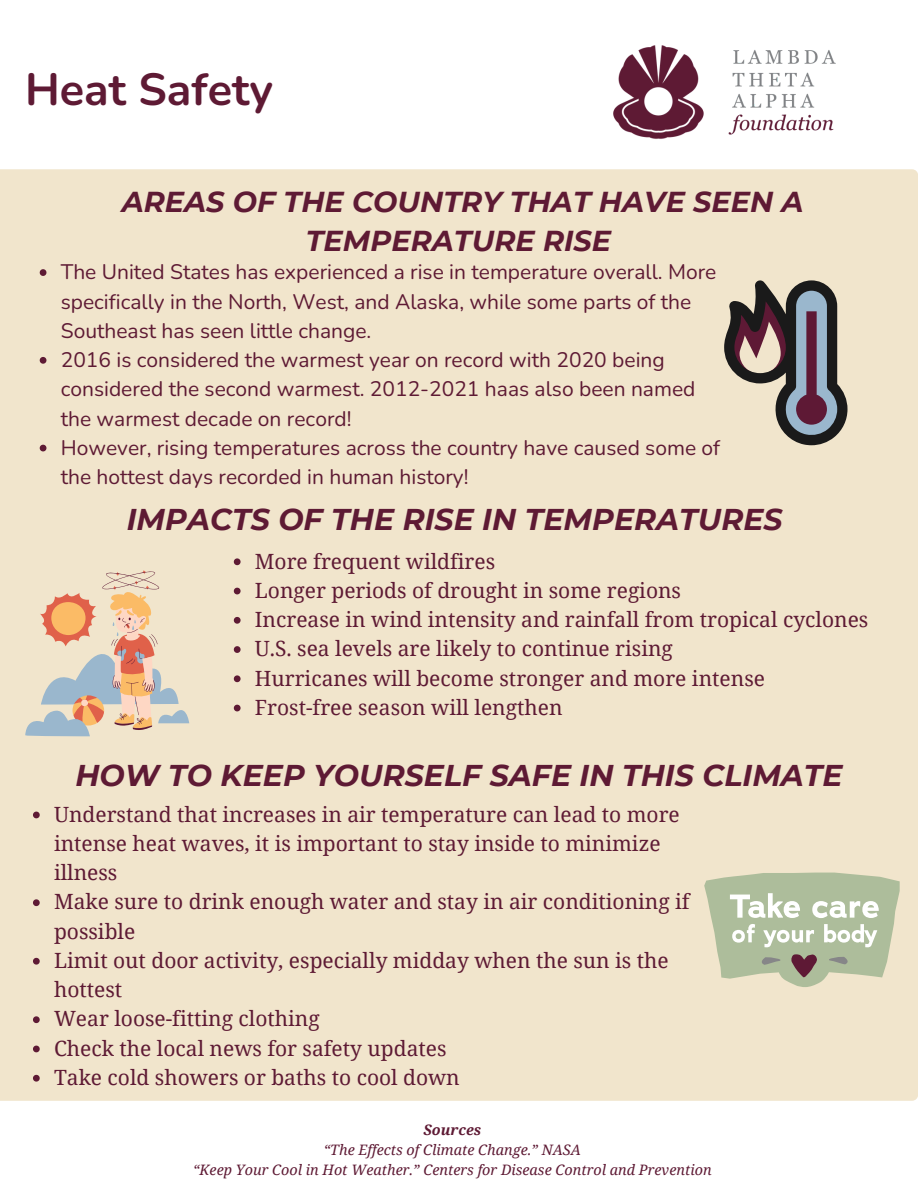
<style>
.page{position:relative;width:918px;height:1188px;background:#fff}
.page>*{position:absolute;margin:0;border:0;box-sizing:border-box;transform-origin:0 0}
.t1{font:700 45px "Nunito";color:#5e1a34}
.t2{font:italic 700 30px "Montserrat";color:#5e1a34}
.t3{font:italic 700 28.8px/39.3px "Montserrat";color:#5e1a34;text-align:center}
.t4{font:21px/29.2px "Noto Serif";color:#5e1a34}
.t5{font:21px/29.2px "Nunito";color:#5e1a34}
.t6{font:italic 14.4px "Noto Serif";color:#5e1a34}
.t7{font:italic 700 14.4px "Noto Serif";color:#5e1a34}
</style>
<div class="page">
<img style="left:613px;top:45px;width:223px;height:94px">
<div style="left:0;top:169px;width:918px;height:932px;background:#f1e5cc"></div>
<svg style="left:724px;top:280px;width:124px;height:165px;background:#8d8481"></svg>
<svg style="left:704px;top:873px;width:196px;height:114px;background:#c0c8ac"></svg>
<svg style="left:25px;top:570px;width:164px;height:166px;background:#e1cbb4"></svg>
<svg style="left:234px;top:558px;width:7px;height:7px"></svg>
<svg style="left:234px;top:588px;width:7px;height:6px"></svg>
<svg style="left:234px;top:617px;width:7px;height:7px"></svg>
<svg style="left:234px;top:646px;width:7px;height:7px"></svg>
<svg style="left:234px;top:675px;width:7px;height:7px"></svg>
<svg style="left:234px;top:705px;width:7px;height:6px"></svg>
<svg style="left:40px;top:269px;width:6px;height:7px"></svg>
<svg style="left:40px;top:357px;width:6px;height:7px"></svg>
<svg style="left:40px;top:445px;width:6px;height:6px"></svg>
<svg style="left:33px;top:812px;width:7px;height:6px"></svg>
<svg style="left:33px;top:899px;width:7px;height:7px"></svg>
<svg style="left:33px;top:958px;width:7px;height:7px"></svg>
<svg style="left:33px;top:1016px;width:7px;height:7px"></svg>
<svg style="left:33px;top:1046px;width:7px;height:6px"></svg>
<svg style="left:33px;top:1075px;width:7px;height:7px"></svg>
<p class="t1" style="left:25px;top:60px;width:249px">Heat Safety</p>
<p class="t3" style="left:122px;top:182px;width:683px">AREAS OF THE COUNTRY THAT HAVE SEEN A<br>TEMPERATURE RISE</p>
<p class="t5" style="left:61px;top:258px;width:657px">The United States has experienced a rise in temperature overall. More specifically in the North, West, and Alaska, while some parts of the<br>Southeast has seen little change.</p>
<p class="t5" style="left:61px;top:346px;width:636px">2016 is considered the warmest year on record with 2020 being considered the second warmest. 2012-2021 haas also been named the warmest decade on record!</p>
<p class="t5" style="left:61px;top:433px;width:661px">However, rising temperatures across the country have caused some of the hottest days recorded in human history!</p>
<p class="t2" style="left:127px;top:501px;width:657px">IMPACTS OF THE RISE IN TEMPERATURES</p>
<p class="t4" style="left:255px;top:546px;width:242px">More frequent wildfires</p>
<p class="t4" style="left:255px;top:575px;width:428px">Longer periods of drought in some regions</p>
<p class="t4" style="left:255px;top:604px;width:615px">Increase in wind intensity and rainfall from tropical cyclones</p>
<p class="t4" style="left:255px;top:634px;width:420px">U.S. sea levels are likely to continue rising</p>
<p class="t4" style="left:255px;top:663px;width:512px">Hurricanes will become stronger and more intense</p>
<p class="t4" style="left:255px;top:692px;width:309px">Frost-free season will lengthen</p>
<p class="t2" style="left:75px;top:757px;width:769px">HOW TO KEEP YOURSELF SAFE IN THIS CLIMATE</p>
<p class="t4" style="left:54px;top:799px;width:627px">Understand that increases in air temperature can lead to more intense heat waves, it is important to stay inside to minimize illness</p>
<p class="t4" style="left:54px;top:887px;width:637px">Make sure to drink enough water and stay in air conditioning if possible</p>
<p class="t4" style="left:54px;top:945px;width:616px">Limit out door activity, especially midday when the sun is the hottest</p>
<p class="t4" style="left:54px;top:1004px;width:267px">Wear loose-fitting clothing</p>
<p class="t4" style="left:54px;top:1033px;width:394px">Check the local news for safety updates</p>
<p class="t4" style="left:54px;top:1062px;width:407px">Take cold showers or baths to cool down</p>
<p class="t7" style="left:424px;top:1120px;width:59px">Sources</p>
<p class="t6" style="left:324px;top:1140px;width:259px">“The Effects of Climate Change.” NASA</p>
<p class="t6" style="left:193px;top:1159px;width:520px">“Keep Your Cool in Hot Weather.” Centers for Disease Control and Prevention</p>
</div>
